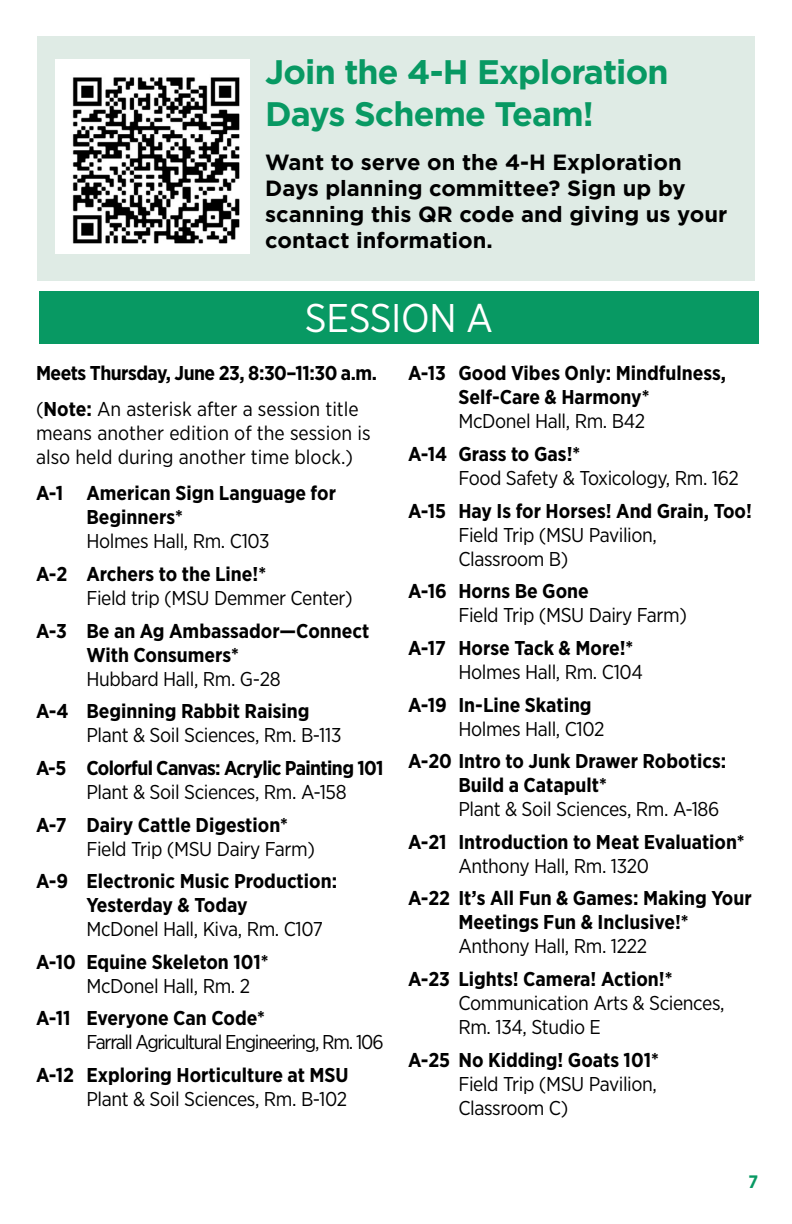
<style>
.page{position:relative;width:792px;height:1224px;background:#fff}
.page>*{position:absolute;margin:0;border:0;box-sizing:border-box;transform-origin:0 0}
.Headline{font:40px "Gotham Narrow";letter-spacing:-.01em;color:#fff}
.Subhead_1_Intro{font:700 34px/42px "Gotham";letter-spacing:-.025em;color:#089963}
.Body_text{font:700 22px/26px "Gotham";color:#000}
.EXD_AG_Session_Title{font:700 20px/24px "Gotham Narrow";color:#000}
.EXD_AG_Session_Desc{font:20px/24px "Gotham Narrow";letter-spacing:-.02em;color:#000}
.EXD_AG_Body_text{font:20px/24px "Gotham Narrow";color:#000}
.EXD_AG_Session_Desc-2{font:20px "Gotham Narrow";letter-spacing:-.06em;color:#000}
.EXD_AG_Session_Title-2{font:700 20px "Gotham Narrow";letter-spacing:-.03em;color:#000}
.EXD_AG_Body_text-2{font:700 20px "Gotham Narrow";letter-spacing:-.025em;color:#000}
.t1{font:700 18px "Gotham Narrow";color:#089963}
.s1{font-weight:700}
</style>
<div class="page">
<div style="left:37px;top:36px;width:718px;height:245px;background:#dfebe5"></div>
<div style="left:39px;top:291px;width:720px;height:53px;background:#089963"></div>
<img style="left:55px;top:59px;width:195px;height:195px">
<p class="Subhead_1_Intro" style="left:265px;top:50px;width:405px">Join the 4-H Exploration<br>Days Scheme Team!</p>
<p class="Body_text" style="left:265px;top:149px;width:464px">Want to serve on the 4-H Exploration Days planning committee? Sign up by scanning this QR code and giving us your contact information.</p>
<p class="Headline" style="left:305px;top:293px;width:190px">SESSION A</p>
<p class="EXD_AG_Body_text-2" style="left:36px;top:360px;width:343px">Meets Thursday, June 23, 8:30–11:30 a.m.</p>
<p class="EXD_AG_Body_text" style="left:36px;top:397px;width:336px">(<span class="s1">Note:</span> An asterisk after a session title means another edition of the session is also held during another time block.)</p>
<p class="EXD_AG_Session_Title" style="left:86px;top:481px;width:251px;text-indent:-50px">A-1 American Sign Language for<br>Beginners*</p>
<p class="EXD_AG_Session_Desc" style="left:86px;top:529px;width:185px">Holmes Hall, Rm. C103</p>
<p class="EXD_AG_Session_Title" style="left:36px;top:562px;width:232px">A-2 Archers to the Line!*</p>
<p class="EXD_AG_Session_Desc" style="left:86px;top:586px;width:268px">Field trip (MSU Demmer Center)</p>
<p class="EXD_AG_Session_Title" style="left:86px;top:618px;width:285px;text-indent:-50px">A-3 Be an Ag Ambassador—Connect<br>With Consumers*</p>
<p class="EXD_AG_Session_Desc" style="left:86px;top:666px;width:196px">Hubbard Hall, Rm. G-28</p>
<p class="EXD_AG_Session_Title" style="left:36px;top:699px;width:275px">A-4 Beginning Rabbit Raising</p>
<p class="EXD_AG_Session_Desc" style="left:86px;top:723px;width:257px">Plant &amp; Soil Sciences, Rm. B-113</p>
<p class="EXD_AG_Session_Title-2" style="left:36px;top:755px;width:349px">A-5 Colorful Canvas: Acrylic Painting 101</p>
<p class="EXD_AG_Session_Desc" style="left:86px;top:779px;width:262px">Plant &amp; Soil Sciences, Rm. A-158</p>
<p class="EXD_AG_Session_Title" style="left:36px;top:812px;width:254px">A-7 Dairy Cattle Digestion*</p>
<p class="EXD_AG_Session_Desc" style="left:86px;top:836px;width:230px">Field Trip (MSU Dairy Farm)</p>
<p class="EXD_AG_Session_Title" style="left:86px;top:869px;width:252px;text-indent:-50px">A-9 Electronic Music Production:<br>Yesterday &amp; Today</p>
<p class="EXD_AG_Session_Desc" style="left:86px;top:917px;width:238px">McDonel Hall, Kiva, Rm. C107</p>
<p class="EXD_AG_Session_Title" style="left:36px;top:950px;width:234px">A-10 Equine Skeleton 101*</p>
<p class="EXD_AG_Session_Desc" style="left:86px;top:973px;width:165px">McDonel Hall, Rm. 2</p>
<p class="EXD_AG_Session_Title" style="left:36px;top:1006px;width:230px">A-11 Everyone Can Code*</p>
<p class="EXD_AG_Session_Desc-2" style="left:86px;top:1030px;width:299px">Farrall Agricultural Engineering, Rm. 106</p>
<p class="EXD_AG_Session_Title" style="left:36px;top:1063px;width:314px">A-12 Exploring Horticulture at MSU</p>
<p class="EXD_AG_Session_Desc" style="left:86px;top:1087px;width:262px">Plant &amp; Soil Sciences, Rm. B-102</p>
<p class="EXD_AG_Session_Title" style="left:458px;top:361px;width:269px;text-indent:-50px">A-13 Good Vibes Only: Mindfulness,<br>Self-Care &amp; Harmony*</p>
<p class="EXD_AG_Session_Desc" style="left:458px;top:409px;width:188px">McDonel Hall, Rm. B42</p>
<p class="EXD_AG_Session_Title" style="left:408px;top:442px;width:174px">A-14 Grass to Gas!*</p>
<p class="EXD_AG_Session_Desc" style="left:458px;top:466px;width:282px">Food Safety &amp; Toxicology, Rm. 162</p>
<p class="EXD_AG_Session_Title" style="left:408px;top:498px;width:345px">A-15 Hay Is for Horses! And Grain, Too!</p>
<p class="EXD_AG_Session_Desc" style="left:458px;top:522px;width:200px">Field Trip (MSU Pavilion,<br>Classroom B)</p>
<p class="EXD_AG_Session_Title" style="left:408px;top:579px;width:182px">A-16 Horns Be Gone</p>
<p class="EXD_AG_Session_Desc" style="left:458px;top:603px;width:230px">Field Trip (MSU Dairy Farm)</p>
<p class="EXD_AG_Session_Title" style="left:408px;top:636px;width:227px">A-17 Horse Tack &amp; More!*</p>
<p class="EXD_AG_Session_Desc" style="left:458px;top:659px;width:186px">Holmes Hall, Rm. C104</p>
<p class="EXD_AG_Session_Title" style="left:408px;top:692px;width:185px">A-19 In-Line Skating</p>
<p class="EXD_AG_Session_Desc" style="left:458px;top:716px;width:148px">Holmes Hall, C102</p>
<p class="EXD_AG_Session_Title" style="left:458px;top:749px;width:269px;text-indent:-50px">A-20 Intro to Junk Drawer Robotics:<br>Build a Catapult*</p>
<p class="EXD_AG_Session_Desc" style="left:458px;top:797px;width:262px">Plant &amp; Soil Sciences, Rm. A-186</p>
<p class="EXD_AG_Session_Title" style="left:408px;top:830px;width:338px">A-21 Introduction to Meat Evaluation*</p>
<p class="EXD_AG_Session_Desc" style="left:458px;top:853px;width:192px">Anthony Hall, Rm. 1320</p>
<p class="EXD_AG_Session_Title" style="left:458px;top:886px;width:295px;text-indent:-50px">A-22 It’s All Fun &amp; Games: Making Your<br>Meetings Fun &amp; Inclusive!*</p>
<p class="EXD_AG_Session_Desc" style="left:458px;top:934px;width:190px">Anthony Hall, Rm. 1222</p>
<p class="EXD_AG_Session_Title" style="left:408px;top:967px;width:266px">A-23 Lights! Camera! Action!*</p>
<p class="EXD_AG_Session_Desc" style="left:458px;top:991px;width:268px">Communication Arts &amp; Sciences,<br>Rm. 134, Studio E</p>
<p class="EXD_AG_Session_Title" style="left:408px;top:1048px;width:252px">A-25 No Kidding! Goats 101*</p>
<p class="EXD_AG_Session_Desc" style="left:458px;top:1071px;width:200px">Field Trip (MSU Pavilion,<br>Classroom C)</p>
<p class="t1" style="left:749px;top:1170px;width:11px">7</p>
</div>
